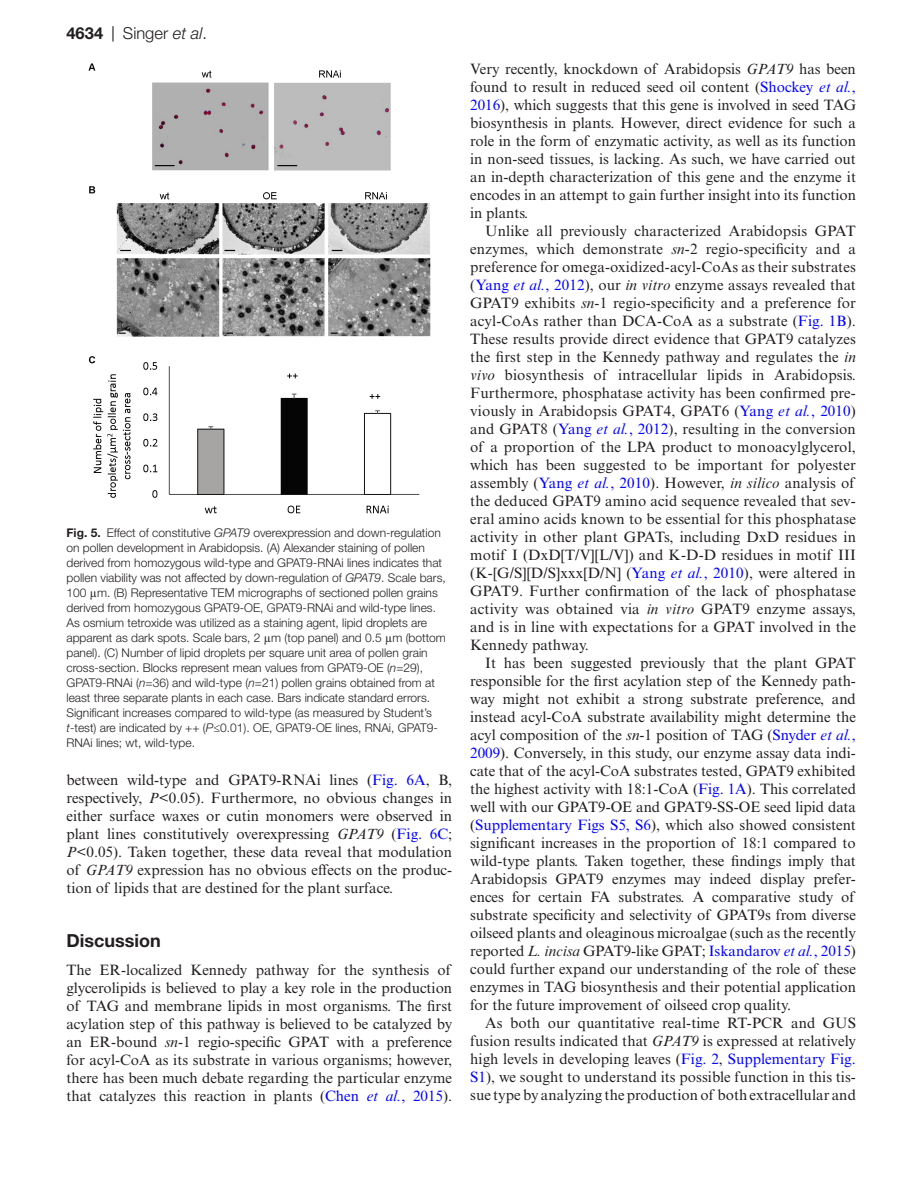
<style>
.page{position:relative;width:919px;height:1187px;background:#fff}
.page>*{position:absolute;margin:0;border:0;box-sizing:border-box;transform-origin:0 0}
.t1{font:700 18px "Helvetica Neue LT Std";color:#231f20}
.t2{font:300 16.5px "Helvetica Neue LT Std";color:#231f20}
.t3{font:15px/18px "Times New Roman MT Std";color:#231f20;text-align:justify}
.t4{font:300 12px/15px "Helvetica Neue LT Std";color:#231f20}
.s1{font-weight:700}
.s2{font-family:"Times New Roman MT Std";font-weight:400}
.s3{font-style:italic}
.s4{font-family:"Gandhari Unicode";font-weight:400}
.s5{color:#00f}
.s6{font-style:italic;color:#00f}
</style>
<div class="page">
<img style="left:88px;top:63px;width:342px;height:450px">
<p class="t2" style="left:66px;top:23px;width:142px"><span class="s1">4634</span> <span class="s2">|</span> Singer <span class="s3">et al</span>.</p>
<p class="t4" style="left:66px;top:525px;width:381px"><span class="s1">Fig. 5.</span> Effect of constitutive <span class="s3">GPAT9</span> overexpression and down-regulation on pollen development in Arabidopsis. (A) Alexander staining of pollen derived from homozygous wild-type and GPAT9-RNAi lines indicates that pollen viability was not affected by down-regulation of <span class="s3">GPAT9</span>. Scale bars, 100 <span class="s4">μ</span>m. (B) Representative TEM micrographs of sectioned pollen grains derived from homozygous GPAT9-OE, GPAT9-RNAi and wild-type lines.<br>As osmium tetroxide was utilized as a staining agent, lipid droplets are apparent as dark spots. Scale bars, 2 <span class="s4">μ</span>m (top panel) and 0.5 <span class="s4">μ</span>m (bottom panel). (C) Number of lipid droplets per square unit area of pollen grain cross-section. Blocks represent mean values from GPAT9-OE (<span class="s3">n</span>=29), GPAT9-RNAi (<span class="s3">n</span>=36) and wild-type (<span class="s3">n</span>=21) pollen grains obtained from at least three separate plants in each case. Bars indicate standard errors.<br>Significant increases compared to wild-type (as measured by Student’s <span class="s3">t</span>-test) are indicated by ++ (<span class="s3">P</span>≤0.01). OE, GPAT9-OE lines, RNAi, GPAT9- RNAi lines; wt, wild-type.</p>
<p class="t3" style="left:66px;top:771px;width:387px">between wild-type and GPAT9-RNAi lines (<span class="s5">Fig. 6A</span>, B, respectively, <span class="s3">P</span>&lt;0.05). Furthermore, no obvious changes in either surface waxes or cutin monomers were observed in plant lines constitutively overexpressing <span class="s3">GPAT9</span> (<span class="s5">Fig. 6C</span>; <span class="s3">P</span>&lt;0.05). Taken together, these data reveal that modulation of <span class="s3">GPAT9</span> expression has no obvious effects on the produc&shy;tion of lipids that are destined for the plant surface.</p>
<p class="t1" style="left:66px;top:929px;width:96px">Discussion</p>
<p class="t3" style="left:66px;top:960px;width:387px">The ER-localized Kennedy pathway for the synthesis of glycerolipids is believed to play a key role in the production of TAG and membrane lipids in most organisms. The first acylation step of this pathway is believed to be catalyzed by an ER-bound <span class="s3">sn</span>-1 regio-specific GPAT with a preference for acyl-CoA as its substrate in various organisms; however, there has been much debate regarding the particular enzyme that catalyzes this reaction in plants (<span class="s5">Chen</span> <span class="s6">et al.</span><span class="s5">, 2015</span>).</p>
<p class="t3" style="left:470px;top:60px;width:387px">Very recently, knockdown of Arabidopsis <span class="s3">GPAT9</span> has been found to result in reduced seed oil content (<span class="s5">Shockey</span> <span class="s6">et al.</span><span class="s5">, 2016</span>), which suggests that this gene is involved in seed TAG biosynthesis in plants. However, direct evidence for such a role in the form of enzymatic activity, as well as its function in non-seed tissues, is lacking. As such, we have carried out an in-depth characterization of this gene and the enzyme it encodes in an attempt to gain further insight into its function in plants.</p>
<p class="t3" style="left:470px;top:222px;width:387px;text-indent:15px">Unlike all previously characterized Arabidopsis GPAT enzymes, which demonstrate <span class="s3">sn</span>-2 regio-specificity and a preference for omega-oxidized-acyl-CoAs as their substrates (<span class="s5">Yang</span> <span class="s6">et al.</span><span class="s5">, 2012</span>), our <span class="s3">in vitro</span> enzyme assays revealed that GPAT9 exhibits <span class="s3">sn</span>-1 regio-specificity and a preference for acyl-CoAs rather than DCA-CoA as a substrate (<span class="s5">Fig. 1B</span>).<br>These results provide direct evidence that GPAT9 catalyzes the first step in the Kennedy pathway and regulates the <span class="s3">in vivo</span> biosynthesis of intracellular lipids in Arabidopsis.<br>Furthermore, phosphatase activity has been confirmed pre&shy;viously in Arabidopsis GPAT4, GPAT6 (<span class="s5">Yang</span> <span class="s6">et al.</span><span class="s5">, 2010</span>) and GPAT8 (<span class="s5">Yang</span> <span class="s6">et al.</span><span class="s5">, 2012</span>), resulting in the conversion of a proportion of the LPA product to monoacylglycerol, which has been suggested to be important for polyester assembly (<span class="s5">Yang</span> <span class="s6">et al.</span><span class="s5">, 2010</span>). However, <span class="s3">in silico</span> analysis of the deduced GPAT9 amino acid sequence revealed that sev&shy;eral amino acids known to be essential for this phosphatase activity in other plant GPATs, including DxD residues in motif I (DxD[T/V][L/V]) and K-D-D residues in motif III (K-[G/S][D/S]xxx[D/N] (<span class="s5">Yang</span> <span class="s6">et al.</span><span class="s5">, 2010</span>), were altered in GPAT9. Further confirmation of the lack of phosphatase activity was obtained via <span class="s3">in vitro</span> GPAT9 enzyme assays, and is in line with expectations for a GPAT involved in the Kennedy pathway.</p>
<p class="t3" style="left:470px;top:654px;width:387px;text-indent:15px">It has been suggested previously that the plant GPAT responsible for the first acylation step of the Kennedy path&shy;way might not exhibit a strong substrate preference, and instead acyl-CoA substrate availability might determine the acyl composition of the <span class="s3">sn</span>-1 position of TAG (<span class="s5">Snyder</span> <span class="s6">et al.</span><span class="s5">, 2009</span>). Conversely, in this study, our enzyme assay data indi&shy;cate that of the acyl-CoA substrates tested, GPAT9 exhibited the highest activity with 18:1-CoA (<span class="s5">Fig. 1A</span>). This correlated well with our GPAT9-OE and GPAT9-SS-OE seed lipid data (<span class="s5">Supplementary Figs S5, S6</span>), which also showed consistent significant increases in the proportion of 18:1 compared to wild-type plants. Taken together, these findings imply that Arabidopsis GPAT9 enzymes may indeed display prefer&shy;ences for certain FA substrates. A comparative study of substrate specificity and selectivity of GPAT9s from diverse oilseed plants and oleaginous microalgae (such as the recently reported <span class="s3">L. incisa</span> GPAT9-like GPAT; <span class="s5">Iskandarov</span> <span class="s6">et al.</span><span class="s5">, 2015</span>) could further expand our understanding of the role of these enzymes in TAG biosynthesis and their potential application for the future improvement of oilseed crop quality.</p>
<p class="t3" style="left:470px;top:1014px;width:387px;text-indent:15px">As both our quantitative real-time RT-PCR and GUS fusion results indicated that <span class="s3">GPAT9</span> is expressed at relatively high levels in developing leaves (<span class="s5">Fig. 2</span>, <span class="s5">Supplementary Fig.<br>S1</span>), we sought to understand its possible function in this tis&shy;sue type by analyzing the production of both extracellular and</p>
</div>
